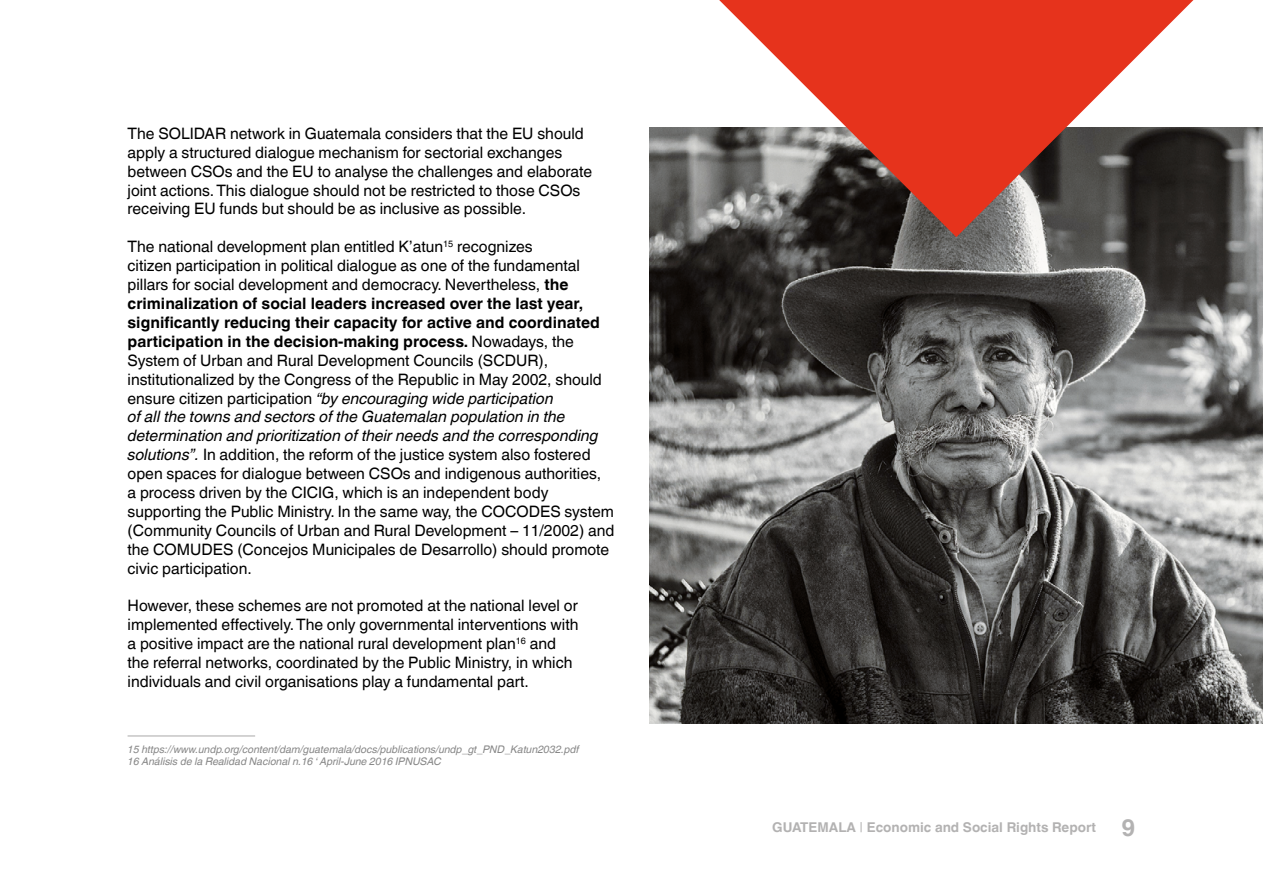
<style>
.page{position:relative;width:1263px;height:893px;background:#fff}
.page>*{position:absolute;margin:0;border:0;box-sizing:border-box;transform-origin:0 0}
.t1{font:15.75px/18.9px "Helvetica World";color:#000}
.t2{font:700 13.5px "Helvetica World";color:#b3b2b2}
.t3{font:italic 10.5px/12.6px "Helvetica World";color:#878787}
.s1{font-weight:700}
.s2{font-style:italic}
.s3{font-weight:400}
.s4{font-size:24px}
</style>
<div class="page">
<img style="left:649px;top:128px;width:614px;height:595px">
<hr style="left:128px;top:735px;width:127px;height:1px;background:#b3b2b2">
<svg style="left:719px;top:0;width:474px;height:237px;background:#b55b4e"></svg>
<p class="t1" style="left:128px;top:124px;width:466px">The SOLIDAR network in Guatemala considers that the EU should apply a structured dialogue mechanism for sectorial exchanges between CSOs and the EU to analyse the challenges and elaborate joint actions. This dialogue should not be restricted to those CSOs receiving EU funds but should be as inclusive as possible.</p>
<p class="t1" style="left:128px;top:237px;width:488px">The national development plan entitled K’atun<sup>15</sup> recognizes<br>citizen participation in political dialogue as one of the fundamental pillars for social development and democracy. Nevertheless, <span class="s1">the criminalization of social leaders increased over the last year, significantly reducing their capacity for active and coordinated participation in the decision-making process.</span> Nowadays, the System of Urban and Rural Development Councils (SCDUR), institutionalized by the Congress of the Republic in May 2002, should ensure citizen participation <span class="s2">“by encouraging wide participation<br>of all the towns and sectors of the Guatemalan population in the determination and prioritization of their needs and the corresponding solutions”.</span> In addition, the reform of the justice system also fostered open spaces for dialogue between CSOs and indigenous authorities,<br>a process driven by the CICIG, which is an independent body supporting the Public Ministry. In the same way, the COCODES system (Community Councils of Urban and Rural Development – 11/2002) and the COMUDES (Concejos Municipales de Desarrollo) should promote civic participation.</p>
<p class="t1" style="left:128px;top:596px;width:452px">However, these schemes are not promoted at the national level or implemented effectively. The only governmental interventions with a positive impact are the national rural development plan<sup>16</sup> and the referral networks, coordinated by the Public Ministry, in which individuals and civil organisations play a fundamental part.</p>
<p class="t3" style="left:128px;top:743px;width:453px">15 https://www.undp.org/content/dam/guatemala/docs/publications/undp_gt_PND_Katun2032.pdf<br>16 Análisis de la Realidad Nacional n.16 ‘ April-June 2016 IPNUSAC</p>
<p class="t2" style="left:772px;top:819px;width:365px">GUATEMALA <span class="s3">|</span> Economic and Social Rights Report <span class="s4">9</span></p>
</div>
